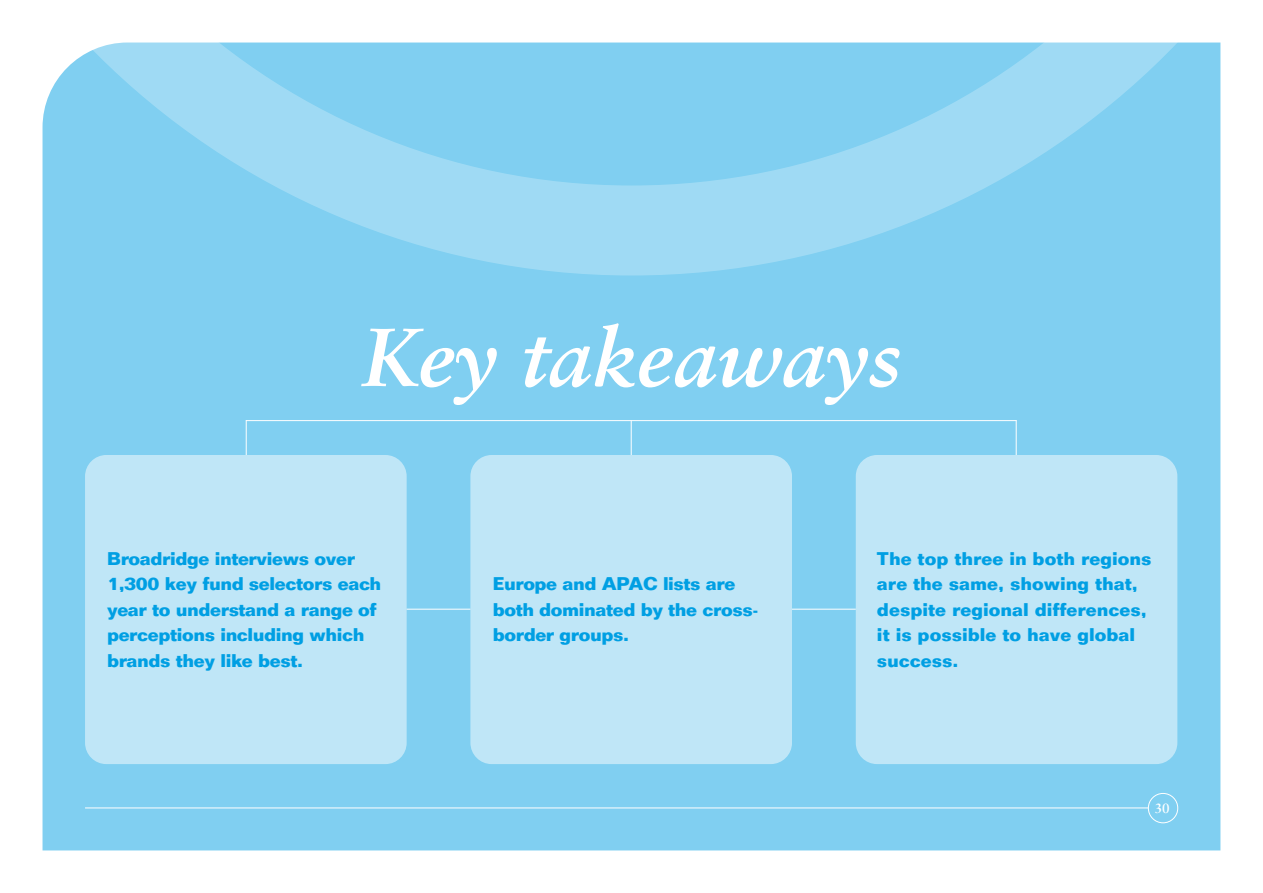
<style>
.page{position:relative;width:1263px;height:893px;background:#fff}
.page>*{position:absolute;margin:0;border:0;box-sizing:border-box;transform-origin:0 0}
.t1{font:italic 700 82.5px "Sabon";color:#fff}
.t2{font:700 18px/25.5px "Folio";letter-spacing:-.02em;color:#009fe3}
.t3{font:700 18px/25.5px "Folio";color:#009fe3}
.t4{font:700 13.5px "Sabon";color:#fff}
</style>
<div class="page">
<div style="left:43px;top:275px;width:1177px;height:575px;background:#80cff1"></div>
<hr style="left:85px;top:807px;width:1063px;height:1px;background:#fff">
<div style="left:1148px;top:793px;width:30px;height:30px;border:1px solid #fff;border-radius:50%"></div>
<svg style="left:42px;top:42px;width:1179px;height:233px;background:#8bd3f2"></svg>
<div style="left:85px;top:455px;width:322px;height:309px;background:#bfe6f7;border-radius:21px"></div>
<div style="left:470px;top:455px;width:322px;height:309px;background:#bfe6f7;border-radius:21px"></div>
<div style="left:856px;top:455px;width:321px;height:309px;background:#bfe6f7;border-radius:21px"></div>
<hr style="left:407px;top:609px;width:63px;height:1px;background:#fff">
<hr style="left:246px;top:420px;width:1px;height:35px;background:#fff">
<hr style="left:631px;top:420px;width:1px;height:35px;background:#fff">
<hr style="left:1016px;top:420px;width:1px;height:35px;background:#fff">
<hr style="left:792px;top:609px;width:64px;height:1px;background:#fff">
<hr style="left:246px;top:420px;width:770px;height:1px;background:#fff">
<p class="t1" style="left:362px;top:305px;width:541px">Key takeaways</p>
<p class="t2" style="left:107px;top:546px;width:276px">Broadridge interviews over<br>1,300 key fund selectors each year to understand a range of</p>
<p class="t2" style="left:107px;top:622px;width:259px">perceptions including which brands they like best.</p>
<p class="t2" style="left:493px;top:571px;width:267px">Europe and APAC lists are both dominated by the cross&shy;border groups.</p>
<p class="t3" style="left:877px;top:546px;width:276px">The top three in both regions are the same, showing that, despite regional differences, it is possible to have global success.</p>
<p class="t4" style="left:1155px;top:800px;width:17px">30</p>
</div>
